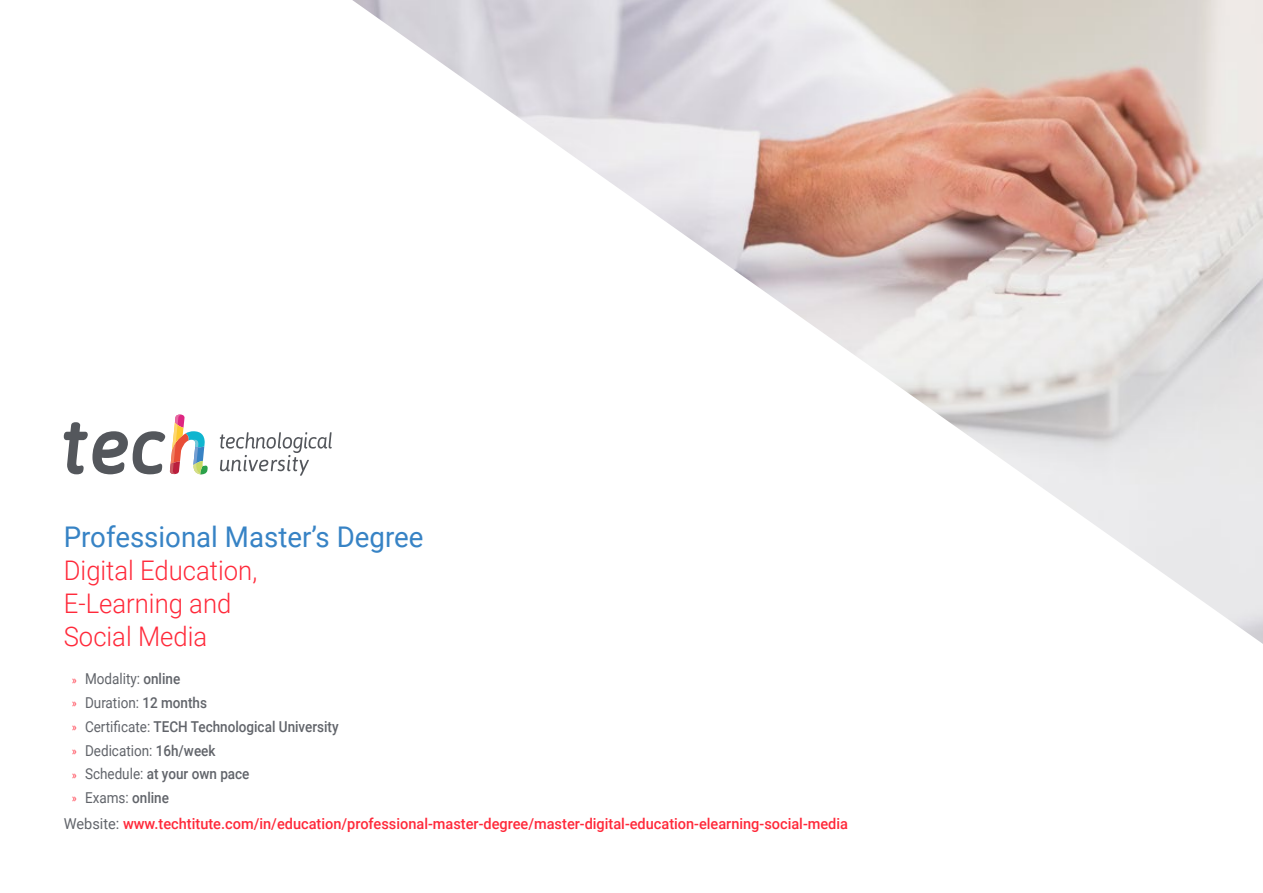
<style>
.page{position:relative;width:1263px;height:893px;background:#fff}
.page>*{position:absolute;margin:0;border:0;box-sizing:border-box;transform-origin:0 0}
.t1{font:28.5px "Roboto";color:#3783c5}
.t2{font:300 27px/33px "Roboto";color:#ff293a;scale:.95 1}
.t3{font:500 15px/23.7px "Roboto";color:#61646a;scale:.9 1}
.t4{font:500 15px "Roboto";color:#ff293a}
.s1{font-family:"Myriad Pro";font-weight:400;font-size:12px;color:#ff293a}
.s2{font-weight:400}
.s3{font-weight:400;color:#61646a}
</style>
<div class="page">
<img style="left:352px;top:0;width:911px;height:644px">
<svg style="left:64px;top:415px;width:144px;height:59px"></svg>
<svg style="left:220px;top:432px;width:112px;height:44px"></svg>
<h1 class="t1" style="left:64px;top:517px;width:361px">Professional Master’s Degree</h1>
<h2 class="t2" style="left:64px;top:553px;width:205px">Digital Education,<br>E-Learning and<br>Social Media</h2>
<p class="t3" style="left:72px;top:667px;width:297px"><span class="s1">»</span> <span class="s2">Modality:</span> online<br><span class="s1">»</span> <span class="s2">Duration:</span> 12 months<br><span class="s1">»</span> <span class="s2">Certificate:</span> TECH Technological University <span class="s1">»</span> <span class="s2">Dedication:</span> 16h/week<br><span class="s1">»</span> <span class="s2">Schedule:</span> at your own pace<br><span class="s1">»</span> <span class="s2">Exams:</span> online</p>
<p class="t4" style="left:64px;top:813px;width:786px"><span class="s3">Website:</span> www.techtitute.com/in/education/professional-master-degree/master-digital-education-elearning-social-media</p>
</div>
